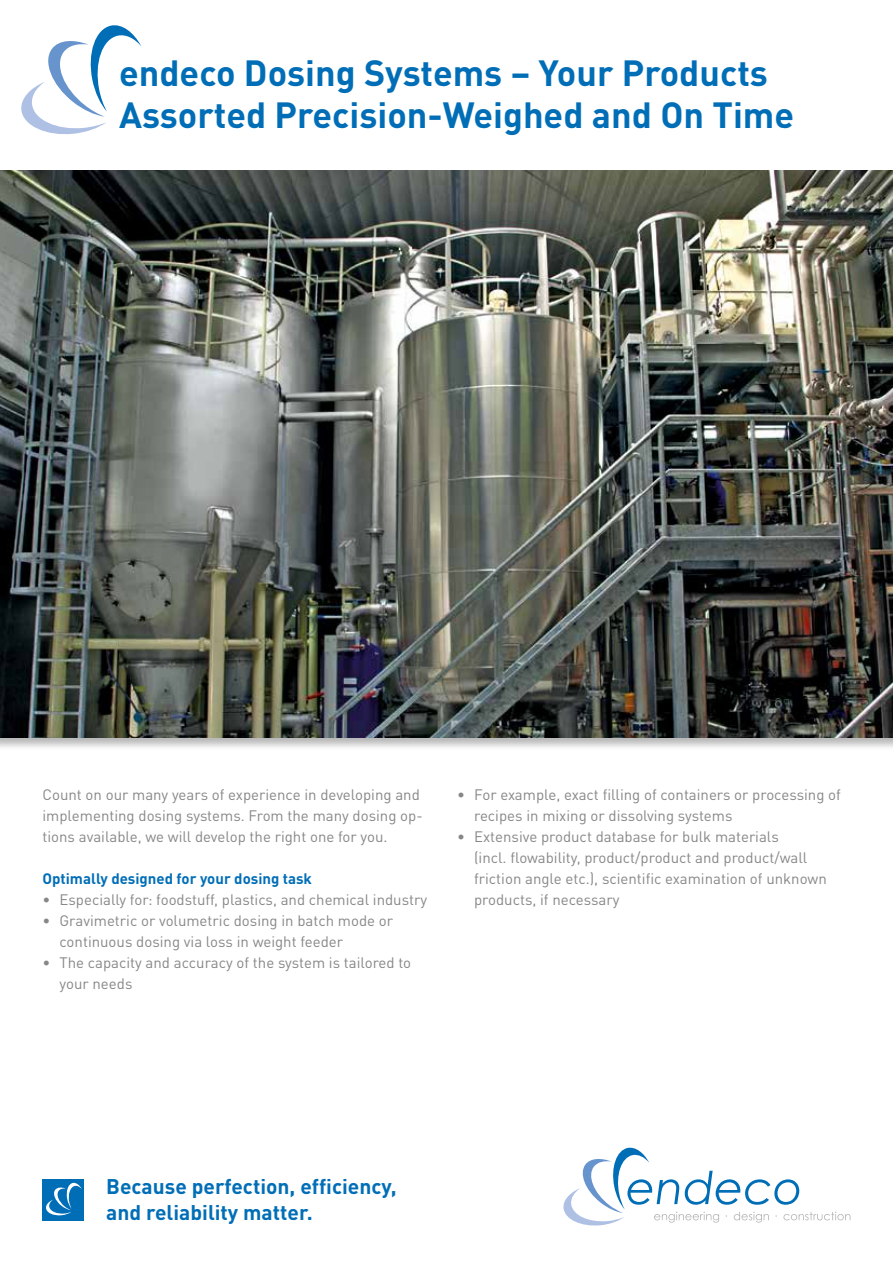
<style>
.page{position:relative;width:893px;height:1263px;background:#fff}
.page>*{position:absolute;margin:0;border:0;box-sizing:border-box;transform-origin:0 0}
.t1{font:700 36px/42px "DIN Pro";color:#006eb7}
.t2{font:700 21px/26px "DIN Pro";color:#006eb7}
.t3{font:15px/21px "DIN Pro";color:#878787}
.t4{font:700 15px "DIN Pro";color:#006eb7}
</style>
<div class="page">
<div style="left:0;top:725px;width:893px;height:26px;background:#000;opacity:.3"></div>
<img style="left:0;top:170px;width:893px;height:567px">
<svg style="left:563px;top:1147px;width:287px;height:79px"></svg>
<div style="left:43px;top:1178px;width:41px;height:42px;background:#006eb7"></div>
<svg style="left:46px;top:1182px;width:36px;height:34px"></svg>
<svg style="left:21px;top:25px;width:120px;height:109px"></svg>
<h1 class="t1" style="left:119px;top:48px;width:677px">endeco Dosing Systems – Your Products<br>Assorted Precision-Weighed and On Time</h1>
<p class="t3" style="left:43px;top:783px;width:382px">Count on our many years of experience in developing and implementing dosing systems. From the many dosing op&shy;tions available, we will develop the right one for you.</p>
<p class="t4" style="left:43px;top:866px;width:271px">Optimally designed for your dosing task</p>
<p class="t3" style="left:43px;top:888px;width:386px">• Especially for: foodstuff, plastics, and chemical industry</p>
<p class="t3" style="left:60px;top:909px;width:335px;text-indent:-17px">• Gravimetric or volumetric dosing in batch mode or continuous dosing via loss in weight feeder</p>
<p class="t3" style="left:60px;top:951px;width:353px;text-indent:-17px">• The capacity and accuracy of the system is tailored to your needs</p>
<p class="t3" style="left:474px;top:783px;width:368px;text-indent:-17px">• For example, exact filling of containers or processing of recipes in mixing or dissolving systems</p>
<p class="t3" style="left:474px;top:825px;width:354px;text-indent:-17px">• Extensive product database for bulk materials<br>(incl. flowability, product/product and product/wall friction angle etc.), scientific examination of unknown products, if necessary</p>
<h2 class="t2" style="left:106px;top:1171px;width:292px">Because perfection, efficiency, and reliability matter.</h2>
</div>
